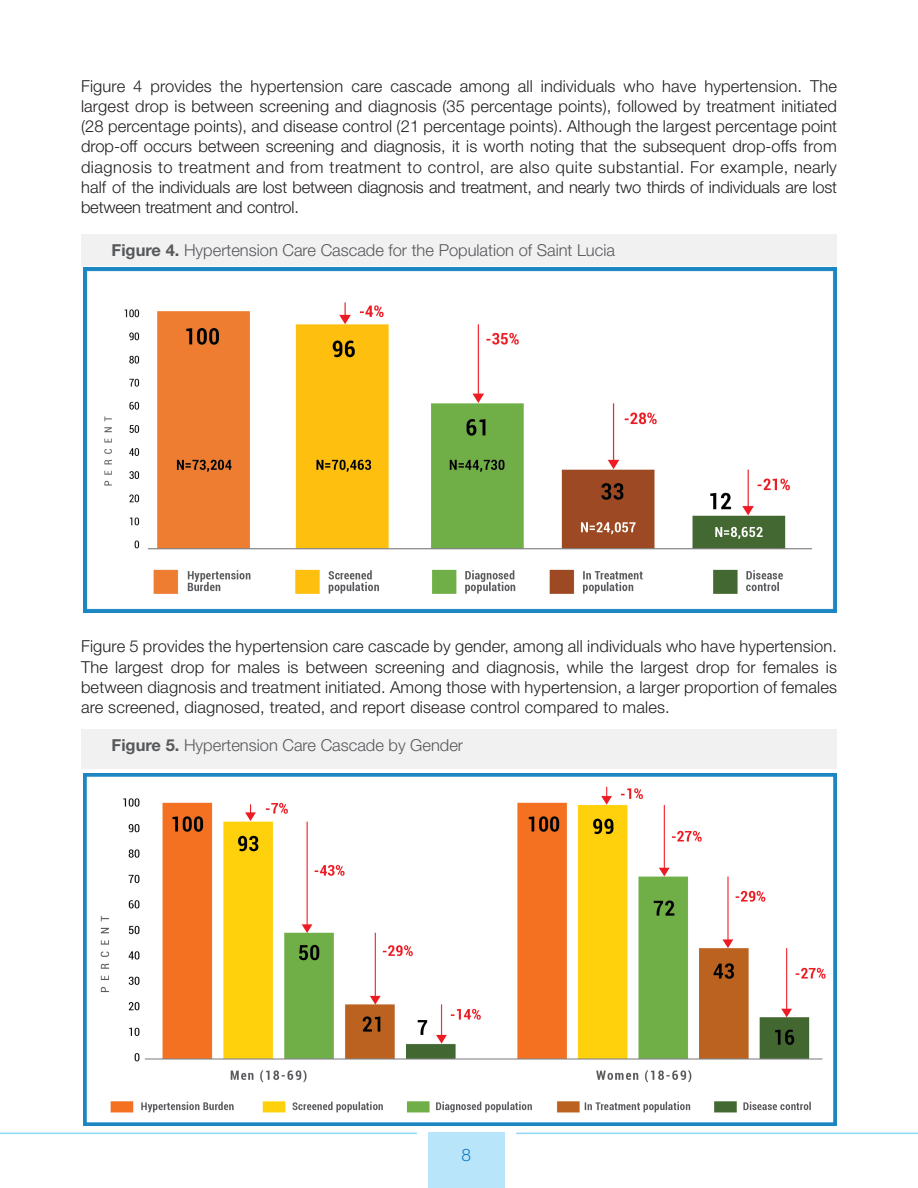
<style>
.page{position:relative;width:918px;height:1188px;background:#fff}
.page>*{position:absolute;margin:0;border:0;box-sizing:border-box;transform-origin:0 0}
.t1{font:300 17.25px "Helvetica Neue LT Std";color:#177bc1}
.t2{font:300 16.5px/20.2px "Helvetica Neue LT Std";letter-spacing:-.01em;color:#231f20;text-align:justify}
.t3{font:300 16.5px "Helvetica Neue LT Std";color:#57585a}
.s1{font-weight:700}
</style>
<div class="page">
<div style="left:428px;top:1132px;width:77px;height:56px;background:#b9e5fa"></div>
<hr style="left:516px;top:1133px;width:402px;height:1px;background:#8dd7f7">
<hr style="left:0;top:1133px;width:417px;height:1px;background:#8dd7f7">
<div style="left:81px;top:234px;width:756px;height:32px;background:#f1f1f2"></div>
<div style="left:81px;top:729px;width:756px;height:40px;background:#f1f1f2"></div>
<img style="left:83px;top:268px;width:754px;height:344px">
<img style="left:83px;top:773px;width:754px;height:353px">
<p class="t2" style="left:81px;top:75px;width:758px">Figure 4 provides the hypertension care cascade among all individuals who have hypertension. The largest drop is between screening and diagnosis (35 percentage points), followed by treatment initiated (28 percentage points), and disease control (21 percentage points). Although the largest percentage point drop-off occurs between screening and diagnosis, it is worth noting that the subsequent drop-offs from diagnosis to treatment and from treatment to control, are also quite substantial. For example, nearly half of the individuals are lost between diagnosis and treatment, and nearly two thirds of individuals are lost between treatment and control.</p>
<p class="t3" style="left:112px;top:241px;width:505px"><span class="s1">Figure 4.</span> Hypertension Care Cascade for the Population of Saint Lucia</p>
<p class="t2" style="left:81px;top:636px;width:758px">Figure 5 provides the hypertension care cascade by gender, among all individuals who have hypertension.<br>The largest drop for males is between screening and diagnosis, while the largest drop for females is between diagnosis and treatment initiated. Among those with hypertension, a larger proportion of females are screened, diagnosed, treated, and report disease control compared to males.</p>
<p class="t3" style="left:112px;top:735px;width:353px"><span class="s1">Figure 5.</span> Hypertension Care Cascade by Gender</p>
<p class="t1" style="left:462px;top:1144px;width:11px">8</p>
</div>
